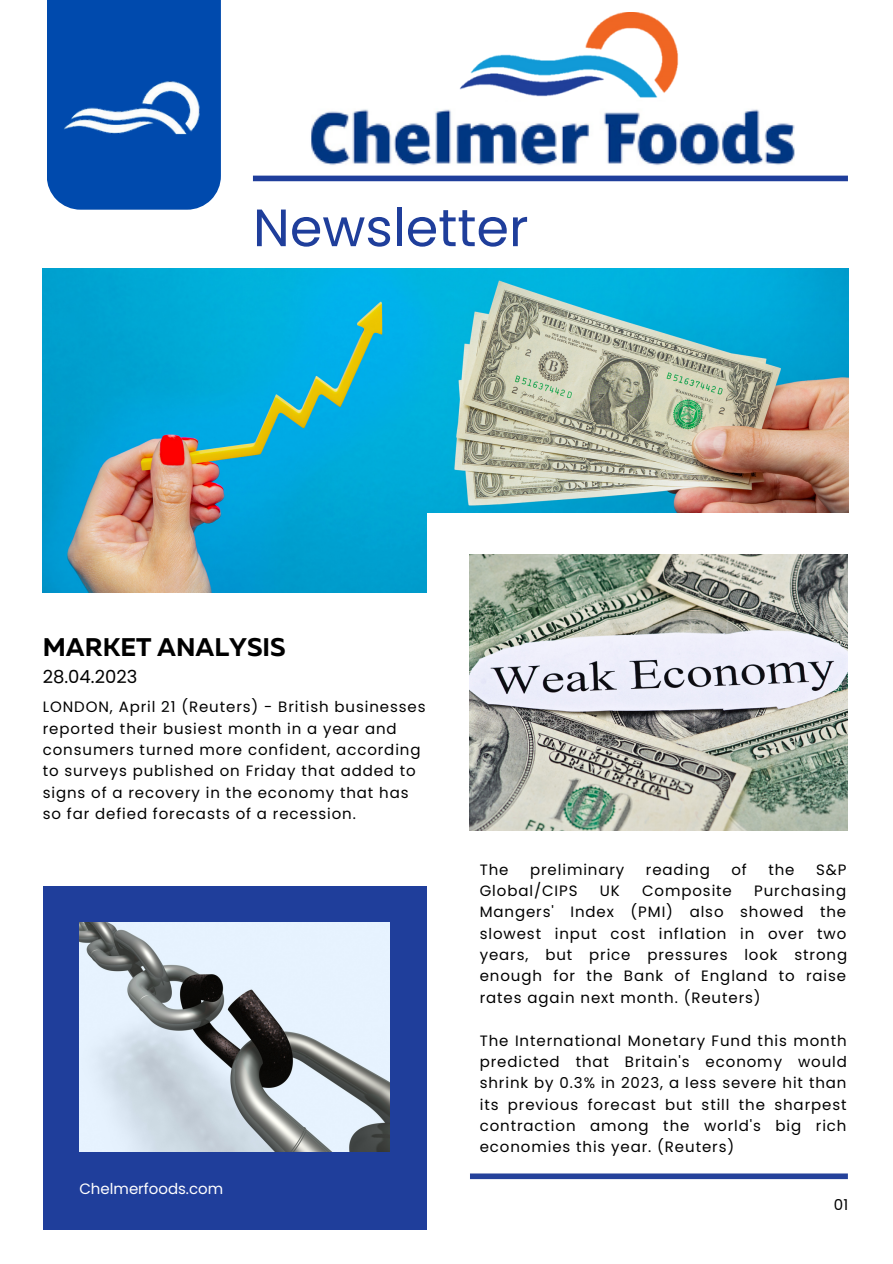
<style>
.page{position:relative;width:893px;height:1264px;background:#fff}
.page>*{position:absolute;margin:0;border:0;box-sizing:border-box;transform-origin:0 0}
.t1{font:52.5px "Poppins";color:#1f3e9b}
.t2{font:700 25.5px "Muller";color:#000}
.t3{font:18px "Poppins";color:#000}
.t4{font:15px/21.3px "Poppins";letter-spacing:.06em;color:#000;text-align:justify}
.t5{font:15px "Poppins";color:#fff}
</style>
<div class="page">
<img style="left:43px;top:269px;width:805px;height:323px">
<div style="left:47px;top:0;width:174px;height:210px;background:#004aad"></div>
<div style="left:253px;top:176px;width:594px;height:5px;background:#1f3e9b"></div>
<div style="left:470px;top:1173px;width:377px;height:6px;background:#25429b"></div>
<div style="left:427px;top:513px;width:435px;height:328px;background:#fff"></div>
<img style="left:470px;top:555px;width:377px;height:275px">
<div style="left:43px;top:886px;width:384px;height:343px;background:#1f3e9b"></div>
<img style="left:79px;top:922px;width:311px;height:229px">
<img style="left:459px;top:13px;width:220px;height:85px">
<img style="left:56px;top:66px;width:155px;height:71px">
<img style="left:311px;top:109px;width:484px;height:57px">
<h1 class="t1" style="left:253px;top:191px;width:277px">Newsletter</h1>
<h2 class="t2" style="left:43px;top:636px;width:244px">MARKET ANALYSIS</h2>
<p class="t3" style="left:43px;top:664px;width:96px">28.04.2023</p>
<p class="t4" style="left:43px;top:696px;width:384px;text-align:left">LONDON, April 21 (Reuters) - British businesses reported their busiest month in a year and consumers turned more confident, according to surveys published on Friday that added to signs of a recovery in the economy that has so far defied forecasts of a recession.</p>
<p class="t5" style="left:79px;top:1178px;width:145px">Chelmerfoods.com</p>
<p class="t4" style="left:479px;top:858px;width:30px">The</p>
<p class="t4" style="left:530px;top:858px;width:96px">preliminary</p>
<p class="t4" style="left:646px;top:858px;width:65px">reading</p>
<p class="t4" style="left:731px;top:858px;width:17px">of</p>
<p class="t4" style="left:768px;top:858px;width:28px">the</p>
<p class="t4" style="left:816px;top:858px;width:32px">S&amp;P</p>
<p class="t4" style="left:479px;top:880px;width:99px">Global/CIPS</p>
<p class="t4" style="left:599px;top:880px;width:21px">UK</p>
<p class="t4" style="left:642px;top:880px;width:91px">Composite</p>
<p class="t4" style="left:479px;top:880px;width:369px;text-indent:274px">Purchasing Mangers' Index (PMI) also showed the slowest input cost inflation in over two years, but price pressures look strong enough for the Bank of England to raise rates again next month. (Reuters)</p>
<p class="t4" style="left:479px;top:1029px;width:368px">The International Monetary Fund this month predicted that Britain's economy would shrink by 0.3% in 2023, a less severe hit than its previous forecast but still the sharpest contraction among the world's big rich economies this year. (Reuters)</p>
<p class="t4" style="left:833px;top:1194px;width:16px">01</p>
</div>
